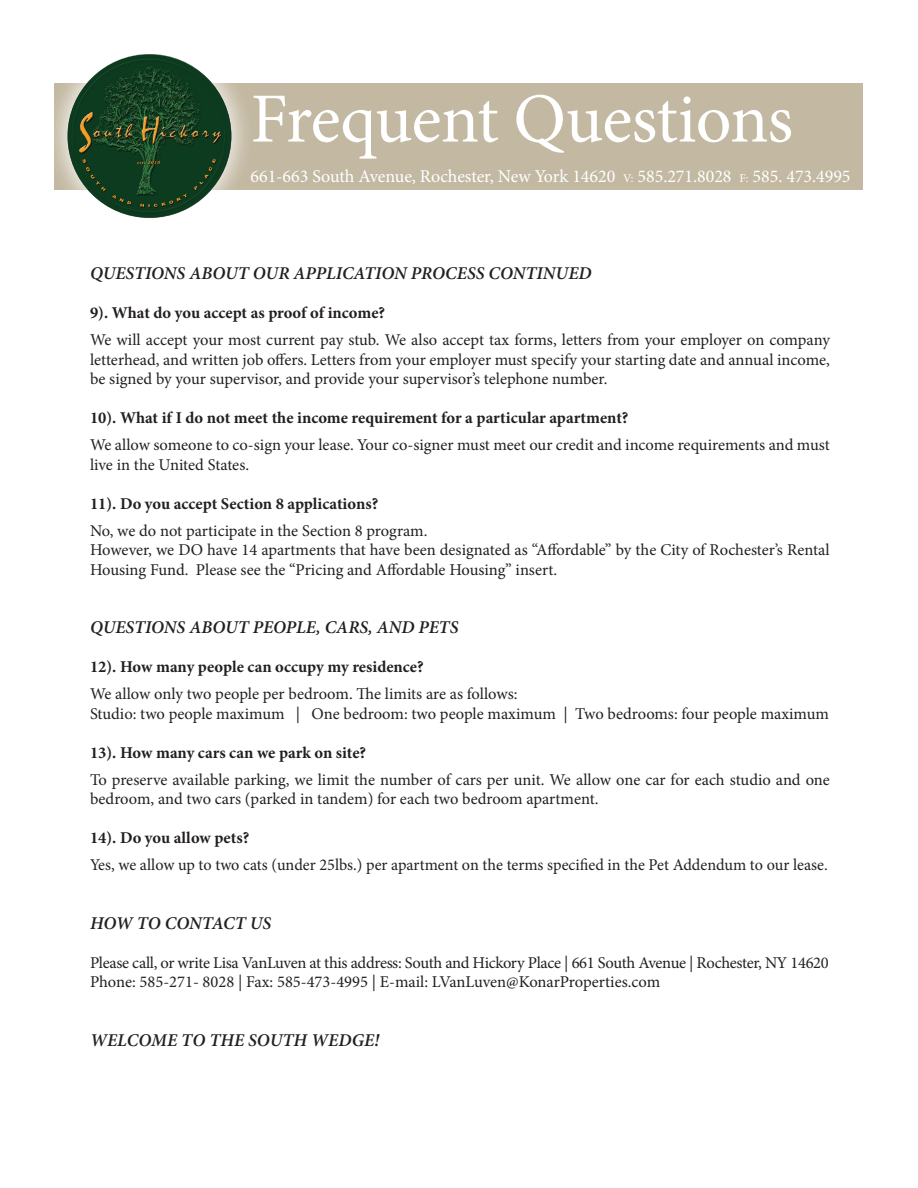
<style>
.page{position:relative;width:918px;height:1188px;background:#fff}
.page>*{position:absolute;margin:0;border:0;box-sizing:border-box;transform-origin:0 0}
.t1{font:70.5px "Minion Pro";letter-spacing:-.01em;color:#fff}
.t2{font:italic 600 18px "Minion Pro";color:#231f20}
.t3{font:18px "Minion Pro";letter-spacing:-.005em;color:#fff}
.t4{font:16.5px/19.5px "Minion Pro";letter-spacing:-.005em;color:#231f20}
.t5{font:700 16.5px "Minion Pro";color:#231f20}
.s1{font-size:12px}
</style>
<div class="page">
<div style="left:55px;top:83px;width:808px;height:106px;background:#c3b9a2"></div>
<div style="left:44px;top:30px;width:211px;height:212px;background:#fff;opacity:.75"></div>
<img style="left:68px;top:54px;width:163px;height:164px;border-radius:82px">
<p class="t1" style="left:250px;top:72px;width:544px">Frequent Questions</p>
<p class="t3" style="left:250px;top:164px;width:602px">661-663 South Avenue, Rochester, New York 14620 <span class="s1">V:</span> 585.271.8028 <span class="s1">F:</span> 585. 473.4995</p>
<p class="t2" style="left:90px;top:261px;width:503px">QUESTIONS ABOUT OUR APPLICATION PROCESS CONTINUED</p>
<p class="t5" style="left:90px;top:302px;width:297px">9). What do you accept as proof of income?</p>
<p class="t4" style="left:90px;top:331px;width:741px;text-align:justify">We will accept your most current pay stub. We also accept tax forms, letters from your employer on company letterhead, and written job offers. Letters from your employer must specify your starting date and annual income, be signed by your supervisor, and provide your supervisor’s telephone number.</p>
<p class="t5" style="left:90px;top:407px;width:540px">10). What if I do not meet the income requirement for a particular apartment?</p>
<p class="t4" style="left:90px;top:436px;width:741px">We allow someone to co-sign your lease. Your co-signer must meet our credit and income requirements and must live in the United States.</p>
<p class="t5" style="left:90px;top:492px;width:290px">11). Do you accept Section 8 applications?</p>
<p class="t4" style="left:90px;top:521px;width:339px">No, we do not participate in the Section 8 program.</p>
<p class="t4" style="left:90px;top:541px;width:741px">However, we DO have 14 apartments that have been designated as “Affordable” by the City of Rochester’s Rental<br>Housing Fund. Please see the “Pricing and Affordable Housing” insert.</p>
<p class="t2" style="left:90px;top:615px;width:370px">QUESTIONS ABOUT PEOPLE, CARS, AND PETS</p>
<p class="t5" style="left:90px;top:656px;width:335px">12). How many people can occupy my residence?</p>
<p class="t4" style="left:90px;top:685px;width:429px">We allow only two people per bedroom. The limits are as follows:</p>
<p class="t4" style="left:90px;top:704px;width:741px">Studio: two people maximum | One bedroom: two people maximum | Two bedrooms: four people maximum</p>
<p class="t5" style="left:90px;top:741px;width:278px">13). How many cars can we park on site?</p>
<p class="t4" style="left:90px;top:770px;width:741px">To preserve available parking, we limit the number of cars per unit. We allow one car for each studio and one bedroom, and two cars (parked in tandem) for each two bedroom apartment.</p>
<p class="t5" style="left:90px;top:827px;width:161px">14). Do you allow pets?</p>
<p class="t4" style="left:90px;top:856px;width:739px">Yes, we allow up to two cats (under 25lbs.) per apartment on the terms specified in the Pet Addendum to our lease.</p>
<p class="t2" style="left:90px;top:911px;width:183px">HOW TO CONTACT US</p>
<p class="t4" style="left:90px;top:953px;width:740px">Please call, or write Lisa VanLuven at this address: South and Hickory Place | 661 South Avenue | Rochester, NY 14620</p>
<p class="t4" style="left:90px;top:973px;width:572px">Phone: 585-271- 8028 | Fax: 585-473-4995 | E-mail: LVanLuven@KonarProperties.com</p>
<p class="t2" style="left:90px;top:1028px;width:291px">WELCOME TO THE SOUTH WEDGE!</p>
</div>
